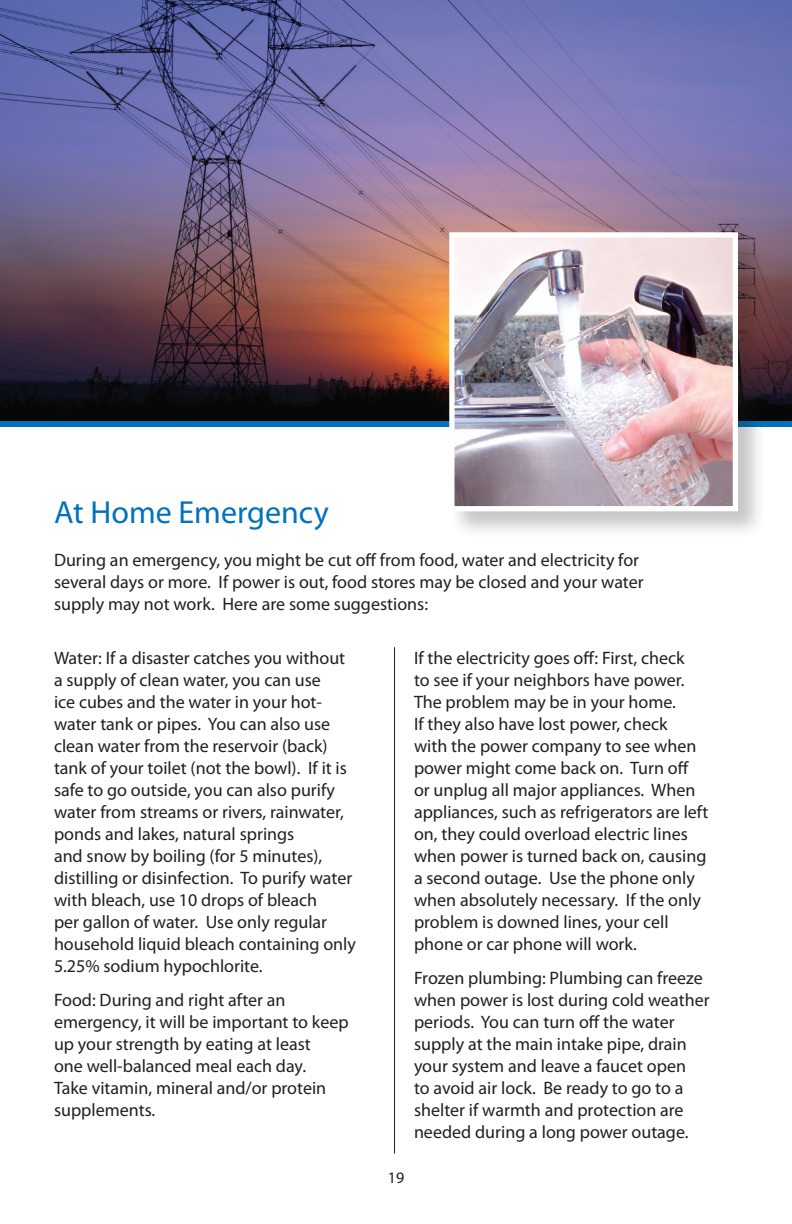
<style>
.page{position:relative;width:792px;height:1224px;background:#fff}
.page>*{position:absolute;margin:0;border:0;box-sizing:border-box;transform-origin:0 0}
.t1{font:32px "Myriad Pro";color:#0072bc}
.t2{font:18px/22px "Myriad Pro";color:#231f20}
.t3{font:16px "Myriad Pro";color:#231f20}
</style>
<div class="page">
<hr style="left:394px;top:647px;width:1px;height:507px;background:#231f20">
<img style="left:0;top:0;width:792px;height:421px">
<div style="left:449px;top:232px;width:316px;height:306px;background:#231f20;opacity:.25"></div>
<img style="left:455px;top:238px;width:277px;height:267px">
<div style="left:449px;top:232px;width:289px;height:279px;border:5px solid #fff"></div>
<p class="t1" style="left:54px;top:493px;width:276px">At Home Emergency</p>
<p class="t2" style="left:54px;top:549px;width:591px">During an emergency, you might be cut off from food, water and electricity for several days or more. If power is out, food stores may be closed and your water supply may not work. Here are some suggestions:</p>
<p class="t2" style="left:54px;top:647px;width:304px">Water: If a disaster catches you without a supply of clean water, you can use<br>ice cubes and the water in your hot&shy;water tank or pipes. You can also use clean water from the reservoir (back) tank of your toilet (not the bowl). If it is safe to go outside, you can also purify water from streams or rivers, rainwater, ponds and lakes, natural springs<br>and snow by boiling (for 5 minutes), distilling or disinfection. To purify water with bleach, use 10 drops of bleach<br>per gallon of water. Use only regular household liquid bleach containing only 5.25% sodium hypochlorite.</p>
<p class="t2" style="left:54px;top:989px;width:296px">Food: During and right after an emergency, it will be important to keep up your strength by eating at least<br>one well-balanced meal each day.<br>Take vitamin, mineral and/or protein supplements.</p>
<p class="t2" style="left:414px;top:647px;width:296px">If the electricity goes off: First, check<br>to see if your neighbors have power.<br>The problem may be in your home.<br>If they also have lost power, check<br>with the power company to see when power might come back on. Turn off or unplug all major appliances. When appliances, such as refrigerators are left on, they could overload electric lines when power is turned back on, causing a second outage. Use the phone only when absolutely necessary. If the only problem is downed lines, your cell phone or car phone will work.</p>
<p class="t2" style="left:414px;top:967px;width:297px">Frozen plumbing: Plumbing can freeze when power is lost during cold weather periods. You can turn off the water supply at the main intake pipe, drain your system and leave a faucet open<br>to avoid air lock. Be ready to go to a shelter if warmth and protection are needed during a long power outage.</p>
<p class="t3" style="left:388px;top:1167px;width:18px">19</p>
</div>
